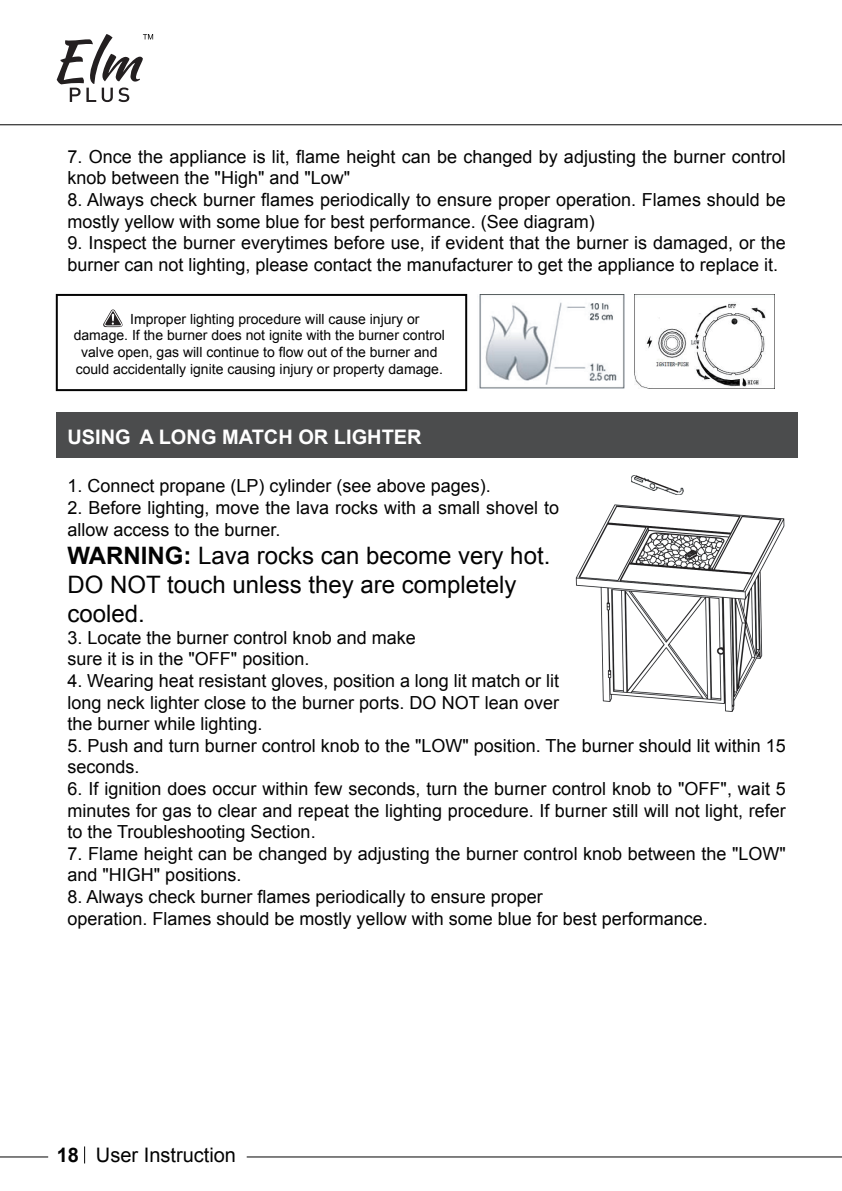
<style>
.page{position:relative;width:842px;height:1191px;background:#fff}
.page>*{position:absolute;margin:0;border:0;box-sizing:border-box;transform-origin:0 0}
.t1{font:24px/28.8px "Arial";color:#030303}
.t2{font:700 20px "Arial";color:#fff}
.t3{font:20px "Arial";color:#030303}
.t4{font:18px/21.6px "Arial";color:#030303}
.t5{font:14px "Arial";color:#030303}
.s1{font-weight:700}
</style>
<div class="page">
<hr style="left:247px;top:1156px;width:595px;height:1px;background:#030303">
<hr style="left:0;top:1156px;width:48px;height:1px;background:#030303">
<svg style="left:84px;top:1146px;width:1px;height:17px"></svg>
<hr style="left:0;top:124px;width:842px;height:1px;background:#030303">
<svg style="left:57px;top:34px;width:96px;height:68px"></svg>
<svg style="left:103px;top:309px;width:20px;height:19px"></svg>
<img style="left:479px;top:295px;width:145px;height:93px">
<div style="left:56px;top:294px;width:411px;height:97px;border:2px solid #030303"></div>
<img style="left:635px;top:294px;width:140px;height:94px">
<div style="left:57px;top:413px;width:741px;height:45px;background:#4b4c4d"></div>
<img style="left:631px;top:475px;width:2px;height:8px">
<svg style="left:633px;top:475px;width:12px;height:8px"></svg>
<img style="left:634px;top:478px;width:50px;height:17px">
<img style="left:575px;top:504px;width:210px;height:208px">
<p class="t4" style="left:67px;top:146px;width:720px">7. Once the appliance is lit, flame height can be changed by adjusting the burner control knob between the "High" and "Low"</p>
<p class="t4" style="left:67px;top:189px;width:720px">8. Always check burner flames periodically to ensure proper operation. Flames should be mostly yellow with some blue for best performance. (See diagram)</p>
<p class="t4" style="left:67px;top:232px;width:720px">9. Inspect the burner everytimes before use, if evident that the burner is damaged, or the burner can not lighting, please contact the manufacturer to get the appliance to replace it.</p>
<p class="t5" style="left:130px;top:309px;width:291px">Improper lighting procedure will cause injury or</p>
<p class="t5" style="left:74px;top:326px;width:373px">damage. If the burner does not ignite with the burner control</p>
<p class="t5" style="left:81px;top:343px;width:358px">valve open, gas will continue to flow out of the burner and</p>
<p class="t5" style="left:76px;top:360px;width:369px">could accidentally ignite causing injury or property damage.</p>
<p class="t2" style="left:67px;top:423px;width:356px">USING A LONG MATCH OR LIGHTER</p>
<p class="t4" style="left:67px;top:475px;width:425px">1. Connect propane (LP) cylinder (see above pages).</p>
<p class="t4" style="left:67px;top:497px;width:493px">2. Before lighting, move the lava rocks with a small shovel to allow access to the burner.</p>
<h1 class="t1" style="left:67px;top:542px;width:484px"><span class="s1">WARNING:</span> Lava rocks can become very hot.<br>DO NOT touch unless they are completely cooled.</h1>
<p class="t4" style="left:67px;top:627px;width:350px">3. Locate the burner control knob and make sure it is in the "OFF" position.</p>
<p class="t4" style="left:67px;top:670px;width:493px;text-align:justify">4. Wearing heat resistant gloves, position a long lit match or lit long neck lighter close to the burner ports. DO NOT lean over the burner while lighting.</p>
<p class="t4" style="left:67px;top:735px;width:720px">5. Push and turn burner control knob to the "LOW" position. The burner should lit within 15 seconds.</p>
<p class="t4" style="left:67px;top:778px;width:720px;text-align:justify">6. If ignition does occur within few seconds, turn the burner control knob to "OFF", wait 5 minutes for gas to clear and repeat the lighting procedure. If burner still will not light, refer to the Troubleshooting Section.</p>
<p class="t4" style="left:67px;top:843px;width:720px">7. Flame height can be changed by adjusting the burner control knob between the "LOW" and "HIGH" positions.</p>
<p class="t4" style="left:67px;top:886px;width:642px">8. Always check burner flames periodically to ensure proper<br>operation. Flames should be mostly yellow with some blue for best performance.</p>
<p class="t3" style="left:57px;top:1142px;width:181px"><span class="s1">18</span> User Instruction</p>
</div>
